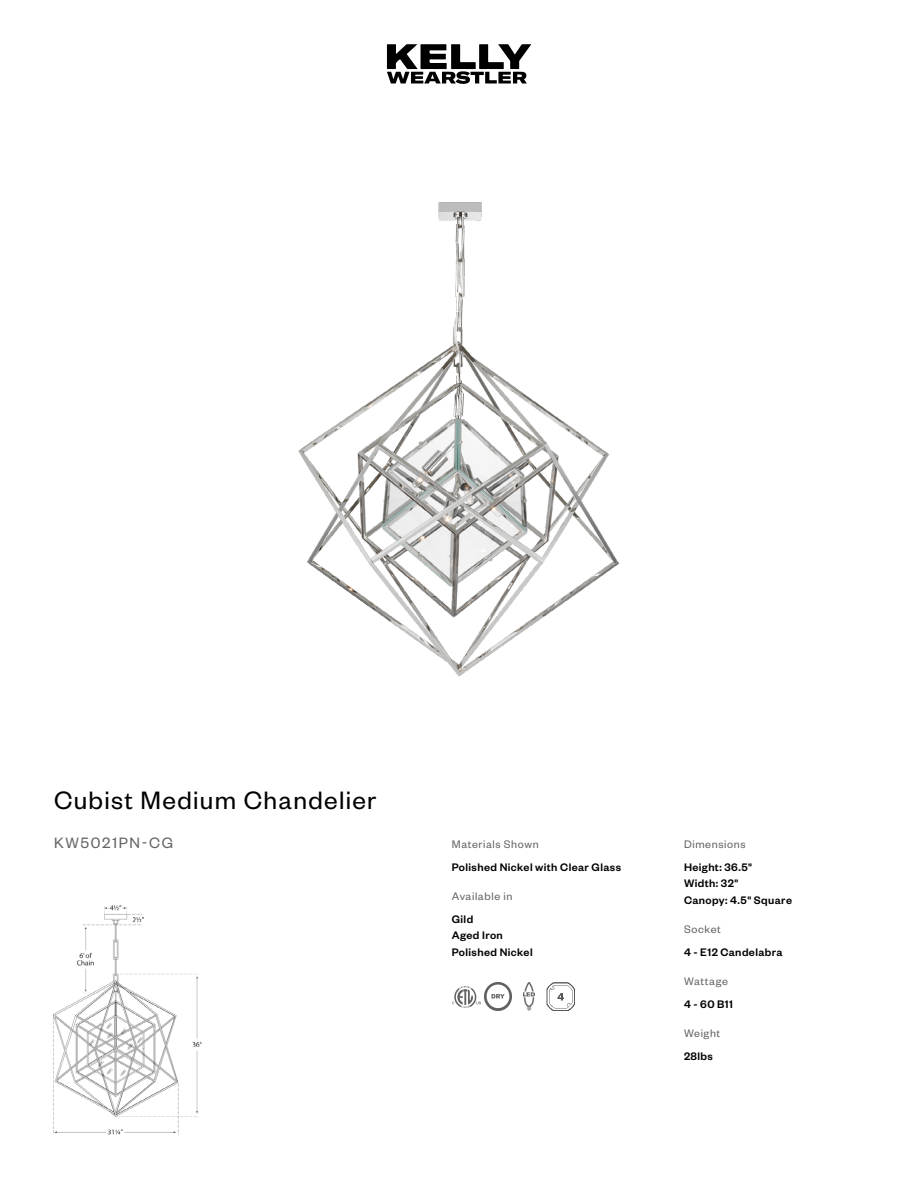
<style>
.page{position:relative;width:918px;height:1188px;background:#fff}
.page>*{position:absolute;margin:0;border:0;box-sizing:border-box;transform-origin:0 0}
.t1{font:27.6px "Founders Grotesk";letter-spacing:.05em;color:#000}
.t2{font:16.5px "Founders Grotesk";letter-spacing:.1em;color:#636466}
.t3{font:500 12px/16.5px "Founders Grotesk";letter-spacing:.035em;color:#000}
.t4{font:12px "Founders Grotesk";letter-spacing:.05em;color:#636466}
</style>
<div class="page">
<svg style="left:387px;top:44px;width:144px;height:40px"></svg>
<img style="left:298px;top:202px;width:322px;height:475px">
<img style="left:484px;top:983px;width:28px;height:28px">
<img style="left:453px;top:986px;width:27px;height:21px">
<img style="left:524px;top:983px;width:11px;height:28px">
<img style="left:547px;top:983px;width:27px;height:28px">
<img style="left:54px;top:905px;width:147px;height:230px">
<h1 class="t1" style="left:54px;top:784px;width:324px">Cubist Medium Chandelier</h1>
<h2 class="t2" style="left:54px;top:833px;width:121px">KW5021PN-CG</h2>
<p class="t4" style="left:452px;top:837px;width:88px">Materials Shown</p>
<p class="t3" style="left:452px;top:858px;width:171px">Polished Nickel with Clear Glass</p>
<p class="t4" style="left:452px;top:889px;width:62px">Available in</p>
<p class="t3" style="left:452px;top:910px;width:82px">Gild<br>Aged Iron<br>Polished Nickel</p>
<p class="t4" style="left:684px;top:837px;width:63px">Dimensions</p>
<p class="t3" style="left:684px;top:858px;width:110px">Height: 36.5"<br>Width: 32"<br>Canopy: 4.5" Square</p>
<p class="t4" style="left:684px;top:922px;width:38px">Socket</p>
<p class="t3" style="left:684px;top:943px;width:100px">4 - E12 Candelabra</p>
<p class="t4" style="left:684px;top:974px;width:46px">Wattage</p>
<p class="t3" style="left:684px;top:995px;width:50px">4 - 60 B11</p>
<p class="t4" style="left:684px;top:1026px;width:38px">Weight</p>
<p class="t3" style="left:684px;top:1047px;width:31px">28lbs</p>
</div>
